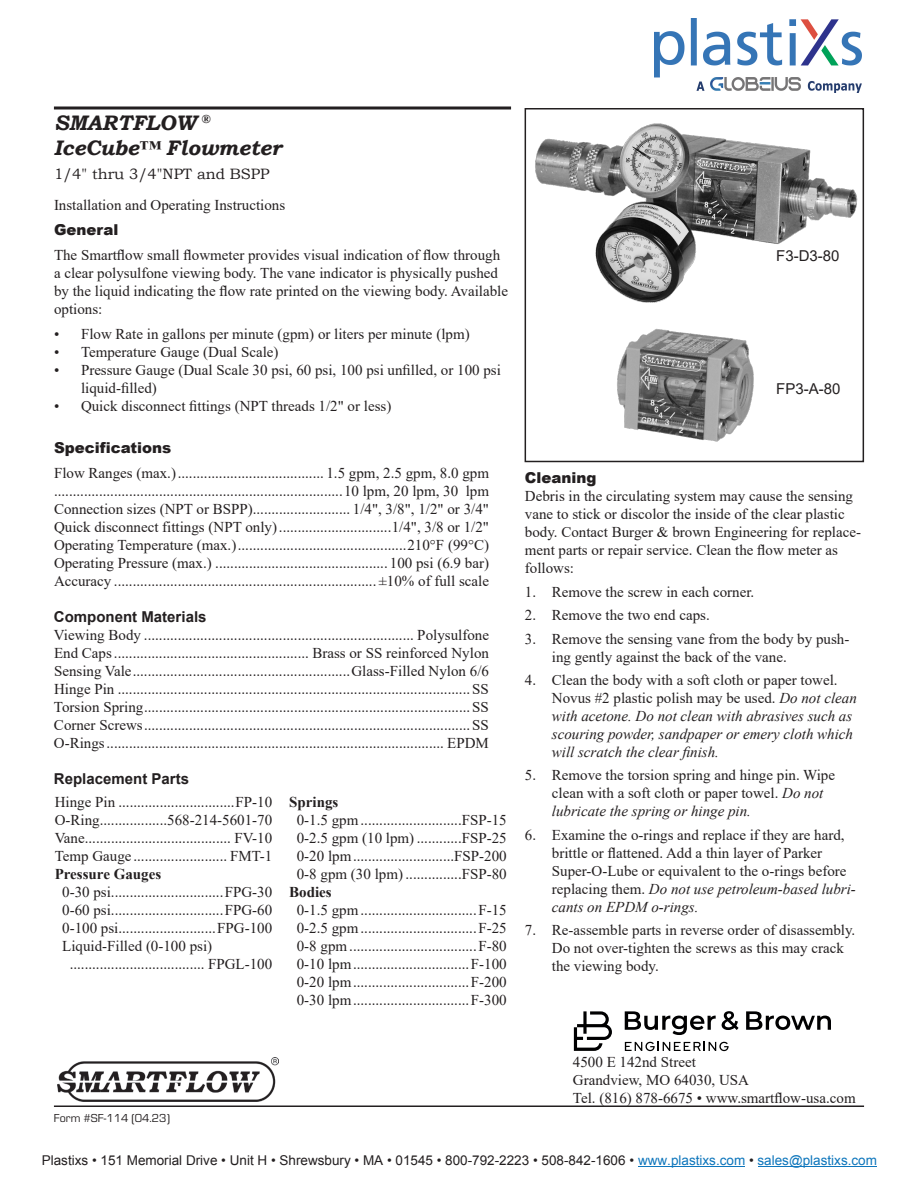
<style>
.page{position:relative;width:918px;height:1188px;background:#fff}
.page>*{position:absolute;margin:0;border:0;box-sizing:border-box;transform-origin:0 0}
.t1{font:italic 700 21px/25.2px "Bookman Old Style";color:#231f20}
.t2{font:15px/18px "Times New Roman";color:#231f20}
.t3{font:italic 15px/18px "Times New Roman";color:#231f20}
.t4{font:700 15px "Arial";color:#231f20}
.t5{font:900 15px "Arial";color:#231f20}
.t6{font:700 15px "Times New Roman";color:#231f20}
.t7{font:15px "Bookman Old Style";color:#231f20}
.t8{font:15px "Arial";color:#231f20}
.t9{font:13.5px "Arial";color:#231f20}
.t10{font:12px "Eurostile";color:#231f20}
.s1{font-style:normal}
.s2{font-style:italic}
.s3{color:#0e76bc}
</style>
<div class="page">
<img style="left:57px;top:1058px;width:221px;height:43px">
<svg style="left:574px;top:1011px;width:38px;height:40px"></svg>
<svg style="left:625px;top:1011px;width:91px;height:24px"></svg>
<svg style="left:722px;top:1011px;width:17px;height:19px"></svg>
<svg style="left:746px;top:1011px;width:85px;height:19px"></svg>
<svg style="left:625px;top:1042px;width:104px;height:9px"></svg>
<svg style="left:54px;top:106px;width:457px;height:4px;background:#595657"></svg>
<hr style="left:54px;top:1106px;width:810px;height:1px;background:#231f20">
<img style="left:535px;top:123px;width:323px;height:180px">
<div style="left:525px;top:108px;width:339px;height:354px;border:2px solid #231f20"></div>
<img style="left:617px;top:328px;width:137px;height:114px">
<img style="left:655px;top:18px;width:207px;height:74px">
<hr style="left:758px;top:1166px;width:119px;height:1px;background:#0e76bc">
<hr style="left:638px;top:1166px;width:107px;height:1px;background:#0e76bc">
<p class="t1" style="left:54px;top:110px;width:229px">SMARTFLOW <sup>®<br></sup>IceCube™ Flowmeter</p>
<p class="t7" style="left:54px;top:165px;width:217px">1/4" thru 3/4"NPT and BSPP</p>
<p class="t2" style="left:54px;top:196px;width:233px">Installation and Operating Instructions</p>
<p class="t5" style="left:54px;top:219px;width:66px">General</p>
<p class="t2" style="left:54px;top:245px;width:456px">The Smartflow small flowmeter provides visual indication of flow through a clear polysulfone viewing body. The vane indicator is physically pushed by the liquid indicating the flow rate printed on the viewing body. Available options:</p>
<p class="t2" style="left:54px;top:324px;width:417px">• Flow Rate in gallons per minute (gpm) or liters per minute (lpm)</p>
<p class="t2" style="left:54px;top:342px;width:226px">• Temperature Gauge (Dual Scale)</p>
<p class="t2" style="left:81px;top:360px;width:421px;text-indent:-27px">• Pressure Gauge (Dual Scale 30 psi, 60 psi, 100 psi unfilled, or 100 psi liquid-filled)</p>
<p class="t2" style="left:54px;top:396px;width:339px">• Quick disconnect fittings (NPT threads 1/2" or less)</p>
<p class="t5" style="left:54px;top:437px;width:119px">Specifications</p>
<p class="t2" style="left:54px;top:464px;width:437px">Flow Ranges (max.)....................................... 1.5 gpm, 2.5 gpm, 8.0 gpm</p>
<p class="t2" style="left:54px;top:482px;width:437px">.............................................................................10 lpm, 20 lpm, 30 lpm</p>
<p class="t2" style="left:54px;top:500px;width:436px">Connection sizes (NPT or BSPP).......................... 1/4", 3/8", 1/2" or 3/4"</p>
<p class="t2" style="left:54px;top:518px;width:436px">Quick disconnect fittings (NPT only)..............................1/4", 3/8 or 1/2"</p>
<p class="t2" style="left:54px;top:536px;width:436px">Operating Temperature (max.).............................................210°F (99°C)</p>
<p class="t2" style="left:54px;top:554px;width:437px">Operating Pressure (max.) .............................................. 100 psi (6.9 bar)</p>
<p class="t2" style="left:54px;top:572px;width:437px">Accuracy ...................................................................... ±10% of full scale</p>
<p class="t4" style="left:54px;top:606px;width:154px">Component Materials</p>
<p class="t2" style="left:54px;top:626px;width:437px">Viewing Body ........................................................................ Polysulfone</p>
<p class="t2" style="left:54px;top:644px;width:436px">End Caps.................................................... Brass or SS reinforced Nylon</p>
<p class="t2" style="left:54px;top:662px;width:437px">Sensing Vale..........................................................Glass-Filled Nylon 6/6</p>
<p class="t2" style="left:54px;top:680px;width:436px">Hinge Pin ..............................................................................................SS</p>
<p class="t2" style="left:54px;top:698px;width:436px">Torsion Spring.......................................................................................SS</p>
<p class="t2" style="left:54px;top:716px;width:436px">Corner Screws.......................................................................................SS</p>
<p class="t2" style="left:54px;top:734px;width:436px">O-Rings.......................................................................................... EPDM</p>
<p class="t4" style="left:54px;top:768px;width:137px">Replacement Parts</p>
<p class="t2" style="left:55px;top:792px;width:219px">Hinge Pin ...............................FP-10</p>
<p class="t2" style="left:55px;top:810px;width:219px">O-Ring..................568-214-5601-70</p>
<p class="t2" style="left:55px;top:828px;width:219px">Vane....................................... FV-10</p>
<p class="t2" style="left:55px;top:846px;width:219px">Temp Gauge ......................... FMT-1</p>
<p class="t6" style="left:55px;top:863px;width:108px">Pressure Gauges</p>
<p class="t2" style="left:62px;top:882px;width:211px">0-30 psi..............................FPG-30</p>
<p class="t2" style="left:62px;top:900px;width:211px">0-60 psi..............................FPG-60</p>
<p class="t2" style="left:62px;top:918px;width:211px">0-100 psi..........................FPG-100</p>
<p class="t2" style="left:62px;top:936px;width:151px">Liquid-Filled (0-100 psi)</p>
<p class="t2" style="left:70px;top:954px;width:204px">.................................... FPGL-100</p>
<p class="t6" style="left:289px;top:791px;width:51px">Springs</p>
<p class="t2" style="left:297px;top:810px;width:211px">0-1.5 gpm...........................FSP-15</p>
<p class="t2" style="left:297px;top:828px;width:211px">0-2.5 gpm (10 lpm) ............FSP-25</p>
<p class="t2" style="left:297px;top:846px;width:211px">0-20 lpm...........................FSP-200</p>
<p class="t2" style="left:297px;top:864px;width:211px">0-8 gpm (30 lpm) ...............FSP-80</p>
<p class="t6" style="left:289px;top:881px;width:44px">Bodies</p>
<p class="t2" style="left:297px;top:900px;width:212px">0-1.5 gpm...............................F-15</p>
<p class="t2" style="left:297px;top:918px;width:212px">0-2.5 gpm...............................F-25</p>
<p class="t2" style="left:297px;top:936px;width:212px">0-8 gpm..................................F-80</p>
<p class="t2" style="left:297px;top:954px;width:212px">0-10 lpm...............................F-100</p>
<p class="t2" style="left:297px;top:972px;width:212px">0-20 lpm...............................F-200</p>
<p class="t2" style="left:297px;top:990px;width:212px">0-30 lpm...............................F-300</p>
<p class="t8" style="left:776px;top:245px;width:65px">F3-D3-80</p>
<p class="t8" style="left:776px;top:379px;width:66px">FP3-A-80</p>
<p class="t5" style="left:525px;top:467px;width:73px">Cleaning</p>
<p class="t2" style="left:525px;top:487px;width:338px">Debris in the circulating system may cause the sensing vane to stick or discolor the inside of the clear plastic body. Contact Burger &amp; brown Engineering for replace&shy;ment parts or repair service. Clean the flow meter as follows:</p>
<p class="t2" style="left:525px;top:582px;width:231px">1. Remove the screw in each corner.</p>
<p class="t2" style="left:525px;top:606px;width:186px">2. Remove the two end caps.</p>
<p class="t2" style="left:552px;top:629px;width:299px;text-indent:-27px">3. Remove the sensing vane from the body by push&shy;ing gently against the back of the vane.</p>
<p class="t3" style="left:552px;top:671px;width:306px;text-indent:-27px"><span class="s1">4. Clean the body with a soft cloth or paper towel.<br>Novus #2 plastic polish may be used.</span> Do not clean with acetone. Do not clean with abrasives such as scouring powder, sandpaper or emery cloth which will scratch the clear finish.</p>
<p class="t2" style="left:552px;top:766px;width:285px;text-indent:-27px">5. Remove the torsion spring and hinge pin. Wipe clean with a soft cloth or paper towel. <span class="s2">Do not lubricate the spring or hinge pin.</span></p>
<p class="t2" style="left:552px;top:825px;width:305px;text-indent:-27px">6. Examine the o-rings and replace if they are hard, brittle or flattened. Add a thin layer of Parker Super-O-Lube or equivalent to the o-rings before replacing them. <span class="s2">Do not use petroleum-based lubri&shy;cants on EPDM o-rings.</span></p>
<p class="t2" style="left:552px;top:921px;width:305px;text-indent:-27px">7. Re-assemble parts in reverse order of disassembly.<br>Do not over-tighten the screws as this may crack the viewing body.</p>
<p class="t10" style="left:54px;top:1110px;width:118px">Form #SF-114 (04.23)</p>
<p class="t2" style="left:573px;top:1052px;width:124px">4500 E 142nd Street</p>
<p class="t2" style="left:573px;top:1070px;width:178px">Grandview, MO 64030, USA</p>
<p class="t2" style="left:573px;top:1088px;width:284px">Tel. (816) 878-6675 • www.smartflow-usa.com</p>
<p class="t9" style="left:42px;top:1151px;width:837px">Plastixs • 151 Memorial Drive • Unit H • Shrewsbury • MA • 01545 • 800-792-2223 • 508-842-1606 • <span class="s3">www.plastixs.com</span> • <span class="s3">sales@plastixs.com</span></p>
</div>
